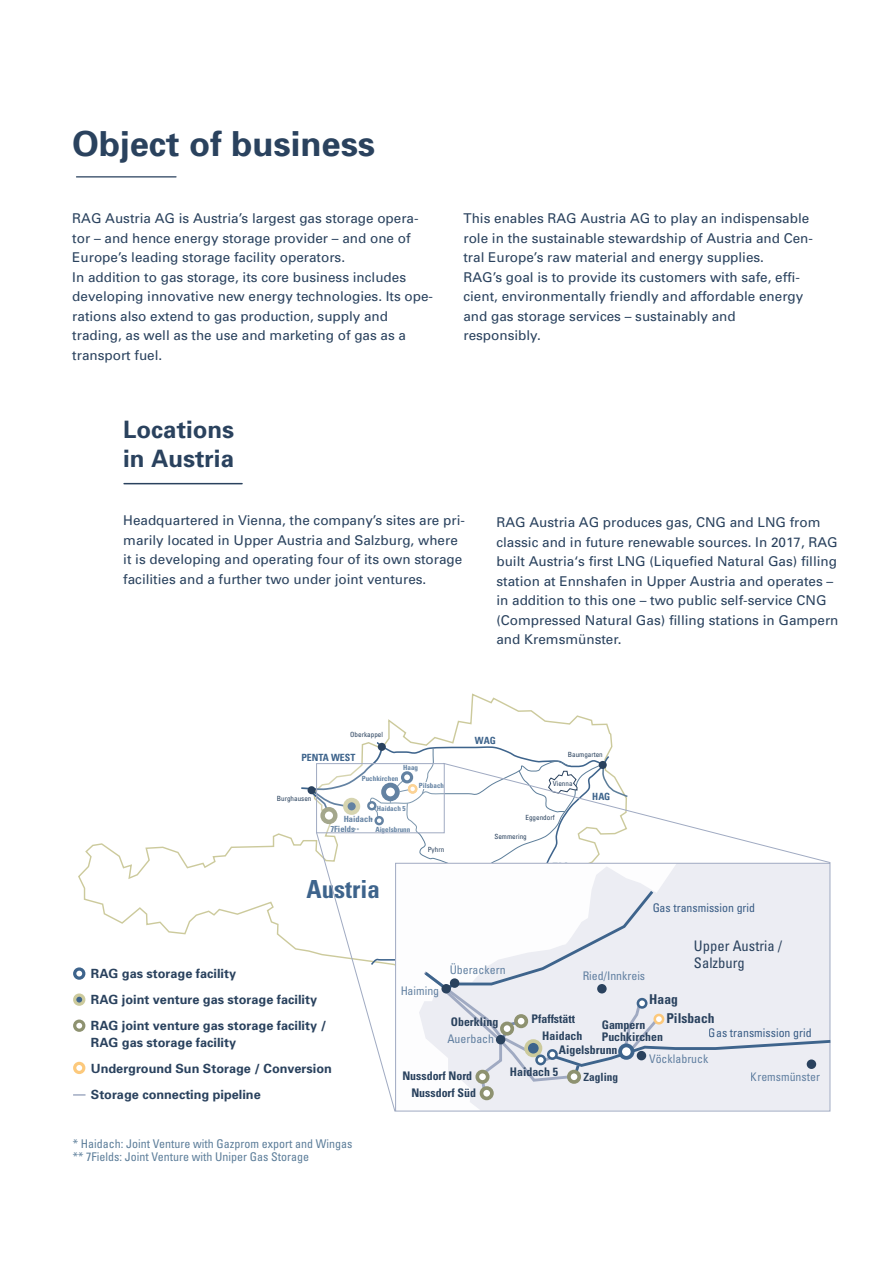
<style>
.page{position:relative;width:893px;height:1263px;background:#fff}
.page>*{position:absolute;margin:0;border:0;box-sizing:border-box;transform-origin:0 0}
.t1{font:700 34.5px "Univers";color:#2a425e}
.t2{font:700 condensed 24.9px "Univers";color:#3e648c}
.t3{font:700 24px/28.5px "Univers";color:#2a425e}
.t4{font:condensed 14.55px/17.4px "Univers";color:#2a425e}
.t5{font:13.5px/19.5px "Univers";color:#2a425e}
.t6{font:700 condensed 13.5px "Univers";color:#2a425e}
.t7{font:700 12.75px/26.1px "Univers";color:#2a425e}
.t8{font:condensed 12px/13.5px "Univers";color:#5d7e9a}
.t9{font:condensed 11.85px "Univers";color:#3e648c}
.t10{font:700 condensed 11.85px/17.2px "Univers";color:#2a425e}
.t11{font:700 condensed 11.25px "Univers";color:#2a425e}
.t12{font:700 condensed 9.9px "Univers";color:#3e648c}
.t13{font:700 condensed 8.55px "Univers";color:#3e648c}
.t14{font:condensed 7.05px "Univers";color:#2a425e}
.t15{font:700 condensed 7.05px "Univers";color:#3e648c}
.t16{font:5.55px "Univers";color:#5d7e9a}
</style>
<div class="page">
<svg style="left:78px;top:693px;width:534px;height:287px"></svg>
<hr style="left:77px;top:176px;width:99px;height:1px;background:#2a425e">
<hr style="left:124px;top:483px;width:118px;height:1px;background:#2a425e">
<svg style="left:300px;top:742px;width:531px;height:370px"></svg>
<div style="left:654px;top:1015px;width:9px;height:9px;background:#fff;border-radius:50%"></div>
<div style="left:653px;top:1014px;width:11px;height:10px;border:3px solid #fcc97c;border-radius:50%"></div>
<div style="left:620px;top:1045px;width:13px;height:13px;background:#fff;border-radius:50%"></div>
<div style="left:618px;top:1043px;width:16px;height:17px;border:4px solid #3e648c;border-radius:50%"></div>
<div style="left:807px;top:1059px;width:9px;height:10px;background:#2a425e;border-radius:50%"></div>
<div style="left:75px;top:969px;width:9px;height:9px;background:#fff;border-radius:50%"></div>
<div style="left:73px;top:967px;width:12px;height:13px;border:3px solid #3e648c;border-radius:50%"></div>
<div style="left:75px;top:995px;width:9px;height:9px;background:#3e648c;border-radius:50%"></div>
<div style="left:73px;top:993px;width:12px;height:13px;border:3px solid #ccca9c;border-radius:50%"></div>
<div style="left:73px;top:1019px;width:12px;height:13px;border:3px solid #8e9270;border-radius:50%"></div>
<div style="left:73px;top:1062px;width:12px;height:12px;border:3px solid #fcc97c;border-radius:50%"></div>
<svg style="left:73px;top:1094px;width:13px;height:2px"></svg>
<h1 class="t1" style="left:72px;top:121px;width:304px">Object of business</h1>
<p class="t5" style="left:72px;top:208px;width:362px">RAG Austria AG is Austria’s largest gas storage opera&shy;tor – and hence energy storage provider – and one of Europe’s leading storage facility operators.<br>In addition to gas storage, its core business includes developing innovative new energy technologies. Its ope&shy;rations also extend to gas production, supply and trading, as well as the use and marketing of gas as a transport fuel.</p>
<p class="t5" style="left:463px;top:208px;width:351px">This enables RAG Austria AG to play an indispensable role in the sustainable stewardship of Austria and Cen&shy;tral Europe’s raw material and energy supplies.<br>RAG’s goal is to provide its customers with safe, effi&shy;cient, environmentally friendly and affordable energy and gas storage services – sustainably and responsibly.</p>
<h3 class="t3" style="left:123px;top:415px;width:112px">Locations in Austria</h3>
<p class="t5" style="left:123px;top:511px;width:343px">Headquartered in Vienna, the company’s sites are pri&shy;marily located in Upper Austria and Salzburg, where it is developing and operating four of its own storage facilities and a further two under joint ventures.</p>
<p class="t5" style="left:496px;top:512px;width:344px">RAG Austria AG produces gas, CNG and LNG from classic and in future renewable sources. In 2017, RAG built Austria‘s first LNG (Liquefied Natural Gas) filling station at Ennshafen in Upper Austria and operates – in addition to this one – two public self-service CNG (Compressed Natural Gas) filling stations in Gampern and Kremsmünster.</p>
<p class="t14" style="left:350px;top:730px;width:34px">Oberkappel</p>
<p class="t12" style="left:301px;top:751px;width:55px">PENTA WEST</p>
<p class="t15" style="left:403px;top:763px;width:16px">Haag</p>
<p class="t12" style="left:475px;top:735px;width:22px">WAG</p>
<p class="t14" style="left:568px;top:750px;width:37px">Baumgarten</p>
<p class="t14" style="left:277px;top:794px;width:36px">Burghausen</p>
<p class="t15" style="left:362px;top:774px;width:38px">Puchkirchen</p>
<p class="t15" style="left:377px;top:804px;width:30px">Haidach 5</p>
<p class="t13" style="left:344px;top:814px;width:30px">Haidach</p>
<p class="t16" style="left:370px;top:817px;width:5px">*</p>
<p class="t13" style="left:330px;top:824px;width:26px">7Fields</p>
<p class="t15" style="left:375px;top:825px;width:37px">Aigelsbrunn</p>
<p class="t16" style="left:353px;top:827px;width:8px">**</p>
<p class="t15" style="left:419px;top:781px;width:27px">Pilsbach</p>
<p class="t14" style="left:553px;top:779px;width:21px">Vienna</p>
<p class="t14" style="left:526px;top:813px;width:31px">Eggendorf</p>
<p class="t14" style="left:428px;top:845px;width:18px">Pyhrn</p>
<p class="t14" style="left:494px;top:832px;width:34px">Semmering</p>
<h2 class="t2" style="left:306px;top:873px;width:75px">Austria</h2>
<p class="t12" style="left:592px;top:790px;width:20px">HAG</p>
<p class="t9" style="left:652px;top:900px;width:104px">Gas transmission grid</p>
<p class="t7" style="left:91px;top:960px;width:237px">RAG gas storage facility<br>RAG joint venture gas storage facility<br>RAG joint venture gas storage facility /</p>
<p class="t7" style="left:91px;top:1028px;width:242px">RAG gas storage facility<br>Underground Sun Storage / Conversion<br>Storage connecting pipeline</p>
<p class="t8" style="left:73px;top:1136px;width:281px">* Haidach: Joint Venture with Gazprom export and Wingas ** 7Fields: Joint Venture with Uniper Gas Storage</p>
<p class="t9" style="left:400px;top:983px;width:40px">Haiming</p>
<p class="t9" style="left:450px;top:962px;width:58px">Überackern</p>
<p class="t9" style="left:583px;top:969px;width:64px">Ried/Innkreis</p>
<p class="t6" style="left:649px;top:991px;width:30px">Haag</p>
<p class="t4" style="left:694px;top:937px;width:90px">Upper Austria /<br>Salzburg</p>
<p class="t10" style="left:451px;top:1013px;width:49px">Oberkling</p>
<p class="t6" style="left:666px;top:1010px;width:50px">Pilsbach</p>
<p class="t10" style="left:531px;top:1010px;width:45px">Pfaffstätt</p>
<p class="t10" style="left:602px;top:1018px;width:63px;line-height:12.1px">Gampern<br>Puchkirchen</p>
<p class="t9" style="left:709px;top:1025px;width:104px">Gas transmission grid</p>
<p class="t9" style="left:447px;top:1031px;width:48px">Auerbach</p>
<p class="t10" style="left:542px;top:1027px;width:42px">Haidach</p>
<p class="t10" style="left:559px;top:1041px;width:60px">Aigelsbrunn</p>
<p class="t9" style="left:649px;top:1052px;width:61px">Vöcklabruck</p>
<p class="t10" style="left:411px;top:1067px;width:66px;text-indent:-9px">Nussdorf Nord<br>Nussdorf Süd</p>
<p class="t10" style="left:510px;top:1063px;width:50px">Haidach 5</p>
<p class="t11" style="left:584px;top:1070px;width:36px">Zagling</p>
<p class="t9" style="left:751px;top:1069px;width:71px">Kremsmünster</p>
</div>
